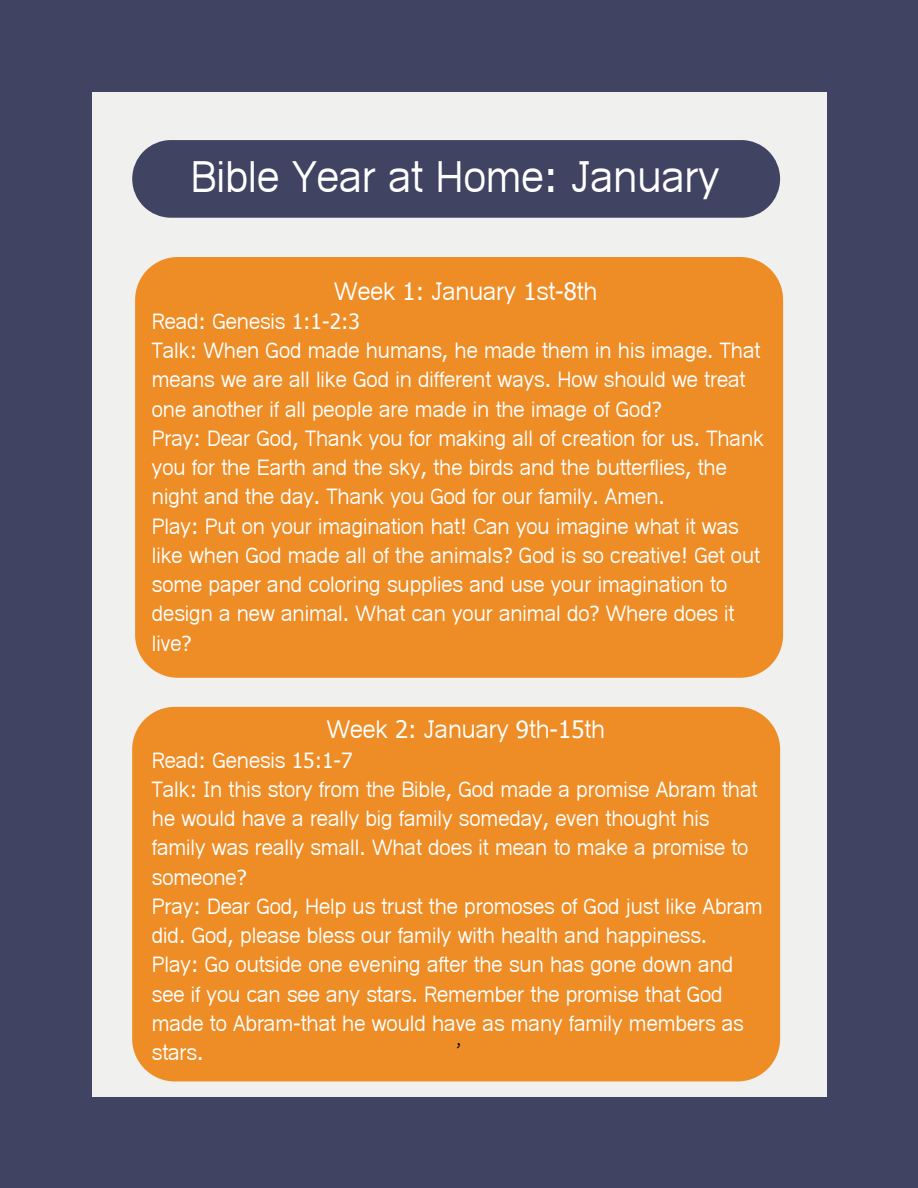
<style>
.page{position:relative;width:918px;height:1188px;background:#404361}
.page>*{position:absolute;margin:0;border:0;box-sizing:border-box;transform-origin:0 0}
.t1{font:42px "Hanuman";color:#fff}
.t2{font:24px "Hanuman";color:#fff}
.t3{font:21px/29.2px "Hanuman";color:#fff}
.t4{font:18px "Canva Sans";color:#000}
.s1{font-weight:700}
</style>
<div class="page">
<div style="left:92px;top:92px;width:734px;height:1004px;background:#f0f0ee"></div>
<div style="left:132px;top:140px;width:648px;height:78px;background:#404361"></div>
<div style="left:135px;top:257px;width:648px;height:421px;background:#ee8c25"></div>
<div style="left:132px;top:707px;width:648px;height:374px;background:#ee8c25"></div>
<h1 class="t1" style="left:191px;top:151px;width:530px">Bible Year at Home: January</h1>
<p class="t2" style="left:334px;top:276px;width:265px">Week 1: January 1st-8th</p>
<p class="t3" style="left:152px;top:309px;width:614px">Read: Genesis 1:1-2:3<br><span class="s1">Talk:</span> When God made humans, he made them in his image. That means we are all like God in different ways. How should we treat one another if all people are made in the image of God?<br>Pray: Dear God, Thank you for making all of creation for us. Thank you for the Earth and the sky, the birds and the butterflies, the night and the day. Thank you God for our family. Amen.<br>Play: Put on your imagination hat! Can you imagine what it was like when God made all of the animals? God is so creative! Get out some paper and coloring supplies and use your imagination to design a new animal. What can your animal do? Where does it live?</p>
<p class="t2" style="left:327px;top:715px;width:280px">Week 2: January 9th-15th</p>
<p class="t3" style="left:152px;top:748px;width:612px">Read: Genesis 15:1-7<br>Talk: In this story from the Bible, God made a promise Abram that he would have a really big family someday, even thought his family was really small. What does it mean to make a promise to someone?<br>Pray: Dear God, Help us trust the promoses of God just like Abram did. God, please bless our family with health and happiness.<br>Play: Go outside one evening after the sun has gone down and see if you can see any stars. Remember the promise that God made to Abram-that he would have as many family members as stars.</p>
<p class="t4" style="left:457px;top:1026px;width:6px">,</p>
</div>
